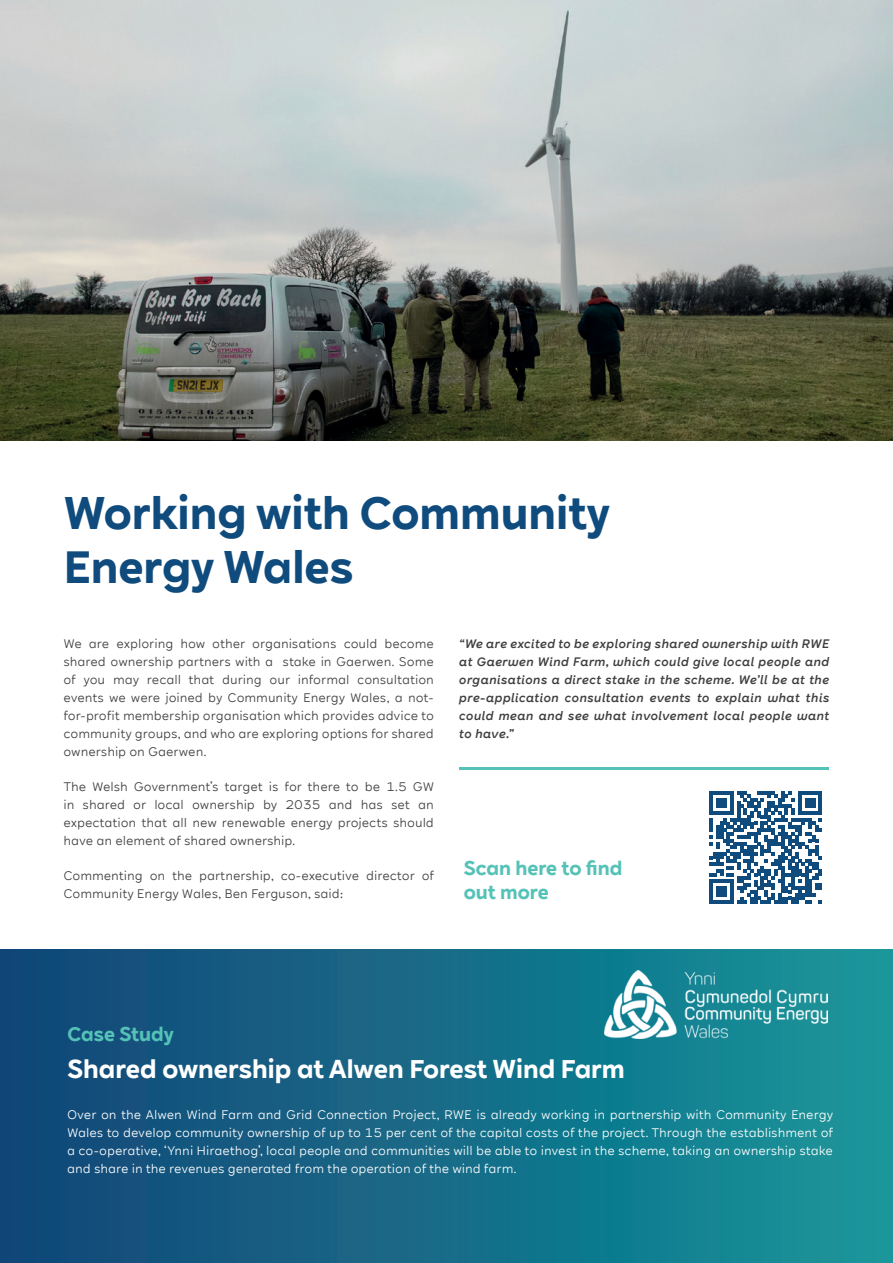
<style>
.page{position:relative;width:893px;height:1263px;background:#fff}
.page>*{position:absolute;margin:0;border:0;box-sizing:border-box;transform-origin:0 0}
.t1{font:700 45px/54px "RWE Sans";color:#0f4b7d}
.t2{font:700 25.5px "RWE Sans";color:#fff}
.t3{font:700 19.5px/23.4px "RWE Sans";color:#55c2b7}
.t4{font:12px/18px "RWE Sans";letter-spacing:.05em;color:#3e3e3f;text-align:justify}
.t5{font:12px/18px "RWE Sans";letter-spacing:.05em;color:#fff;text-align:justify}
.t6{font:italic 500 12px/18px "RWE Sans";letter-spacing:.05em;color:#3e3e3f;text-align:justify}
</style>
<div class="page">
<div style="left:0;top:949px;width:893px;height:314px;background:linear-gradient(to right,#134477,#17969a)"></div>
<img style="left:0;top:0;width:893px;height:440px">
<svg style="left:710px;top:791px;width:112px;height:112px"></svg>
<hr style="left:459px;top:767px;width:370px;height:3px;background:#55c2b7">
<img style="left:604px;top:970px;width:224px;height:68px">
<h1 class="t1" style="left:64px;top:486px;width:548px">Working with Community<br>Energy Wales</h1>
<p class="t4" style="left:64px;top:634px;width:371px">We are exploring how other organisations could become shared ownership partners with a stake in Gaerwen. Some of you may recall that during our informal consultation events we were joined by Community Energy Wales, a not&shy;for-profit membership organisation which provides advice to community groups, and who are exploring options for shared ownership on Gaerwen.</p>
<p class="t4" style="left:64px;top:777px;width:372px">The Welsh Government’s target is for there to be 1.5 GW in shared or local ownership by 2035 and has set an expectation that all new renewable energy projects should have an element of shared ownership.</p>
<p class="t4" style="left:64px;top:866px;width:372px">Commenting on the partnership, co-executive director of<br>Community Energy Wales, Ben Ferguson, said:</p>
<p class="t6" style="left:459px;top:634px;width:371px">“We are excited to be exploring shared ownership with RWE at Gaerwen Wind Farm, which could give local people and organisations a direct stake in the scheme. We’ll be at the pre-application consultation events to explain what this could mean and see what involvement local people want to have.”</p>
<h3 class="t3" style="left:464px;top:857px;width:160px">Scan here to find out more</h3>
<h3 class="t3" style="left:68px;top:1023px;width:108px">Case Study</h3>
<h2 class="t2" style="left:68px;top:1053px;width:559px">Shared ownership at Alwen Forest Wind Farm</h2>
<p class="t5" style="left:67px;top:1106px;width:767px">Over on the Alwen Wind Farm and Grid Connection Project, RWE is already working in partnership with Community Energy Wales to develop community ownership of up to 15 per cent of the capital costs of the project. Through the establishment of a co-operative, ‘Ynni Hiraethog’, local people and communities will be able to invest in the scheme, taking an ownership stake and share in the revenues generated from the operation of the wind farm.</p>
</div>
